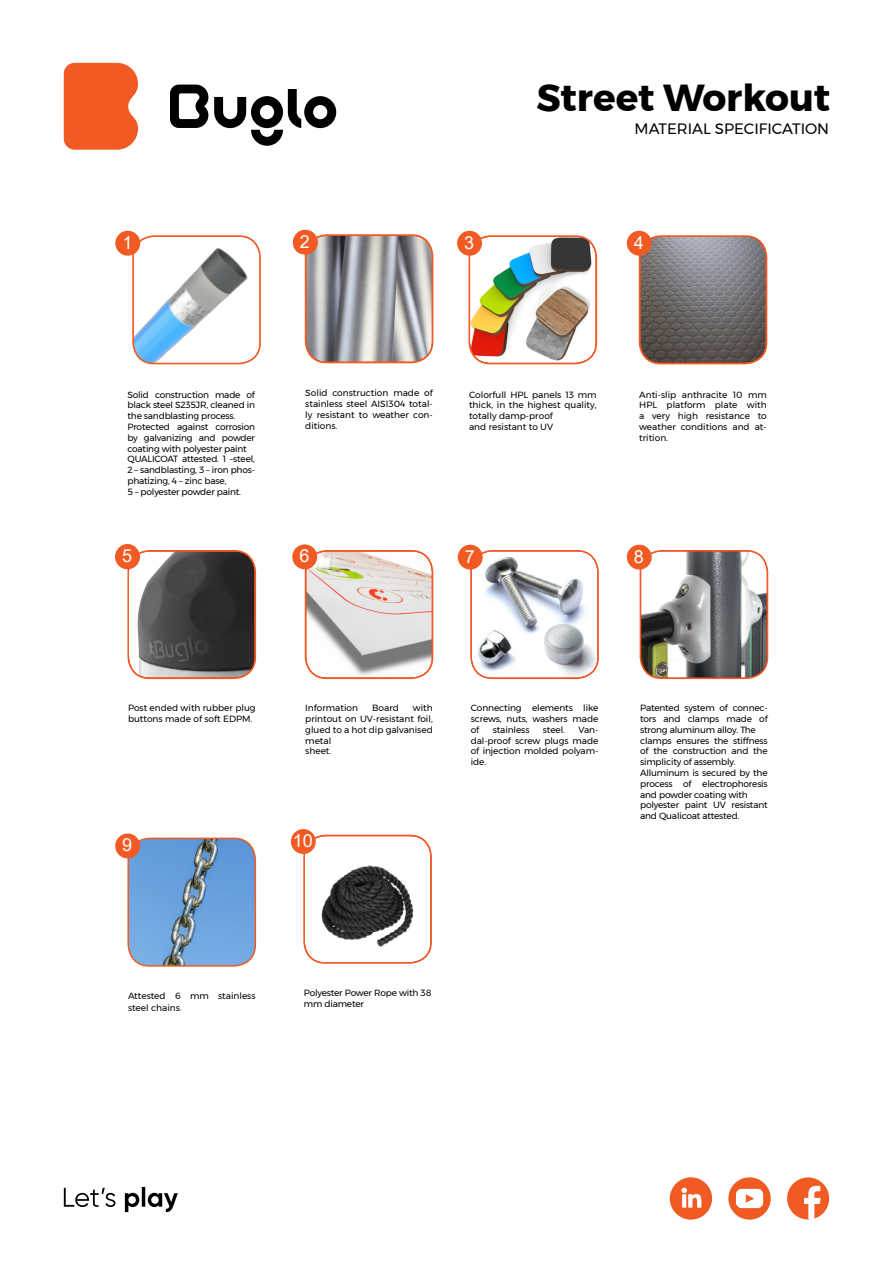
<style>
.page{position:relative;width:893px;height:1263px;background:#fff}
.page>*{position:absolute;margin:0;border:0;box-sizing:border-box;transform-origin:0 0}
.t1{font:700 37.5px "Montserrat";color:#000}
.t2{font:18px "Arial";color:#fff}
.t3{font:15px "Montserrat";color:#000}
.t4{font:9px/10.8px "Montserrat";letter-spacing:-.02em;color:#000;text-align:justify}
.t5{font:9px/10.8px "Montserrat";color:#000}
.s1{font-size:10.5px;color:#6d6e71}
</style>
<div class="page">
<svg style="left:64px;top:1187px;width:114px;height:25px"></svg>
<svg style="left:135px;top:236px;width:125px;height:128px"></svg>
<div style="left:132px;top:235px;width:129px;height:129px;border:2px solid #f15a22;border-radius:21px"></div>
<svg style="left:306px;top:235px;width:127px;height:128px"></svg>
<div style="left:305px;top:234px;width:128px;height:129px;border:2px solid #f15a22;border-radius:21px"></div>
<img style="left:471px;top:236px;width:125px;height:128px">
<div style="left:468px;top:235px;width:129px;height:129px;border:2px solid #f15a22;border-radius:21px"></div>
<svg style="left:639px;top:236px;width:128px;height:128px"></svg>
<div style="left:639px;top:235px;width:128px;height:129px;border:2px solid #f15a22;border-radius:21px"></div>
<svg style="left:130px;top:551px;width:125px;height:127px"></svg>
<div style="left:127px;top:550px;width:129px;height:129px;border:2px solid #f15a22;border-radius:21px"></div>
<svg style="left:640px;top:551px;width:127px;height:127px"></svg>
<div style="left:640px;top:550px;width:128px;height:129px;border:2px solid #f15a22;border-radius:21px"></div>
<svg style="left:473px;top:551px;width:125px;height:127px"></svg>
<div style="left:470px;top:550px;width:129px;height:129px;border:2px solid #f15a22;border-radius:21px"></div>
<svg style="left:305px;top:551px;width:128px;height:127px"></svg>
<div style="left:305px;top:550px;width:128px;height:129px;border:2px solid #f15a22;border-radius:21px"></div>
<svg style="left:130px;top:838px;width:125px;height:126px"></svg>
<div style="left:127px;top:837px;width:129px;height:130px;border:2px solid #f15a22;border-radius:21px"></div>
<div style="left:116px;top:232px;width:23px;height:23px;background:#f15a22;border-radius:50%"></div>
<div style="left:115px;top:231px;width:25px;height:25px;border:2px solid #f15a22;border-radius:50%"></div>
<div style="left:459px;top:545px;width:23px;height:24px;background:#f15a22;border-radius:50%"></div>
<div style="left:458px;top:545px;width:25px;height:25px;border:2px solid #f15a22;border-radius:50%"></div>
<div style="left:458px;top:232px;width:23px;height:23px;background:#f15a22;border-radius:50%"></div>
<div style="left:457px;top:231px;width:25px;height:25px;border:2px solid #f15a22;border-radius:50%"></div>
<div style="left:116px;top:834px;width:23px;height:24px;background:#f15a22;border-radius:50%"></div>
<div style="left:115px;top:833px;width:25px;height:25px;border:2px solid #f15a22;border-radius:50%"></div>
<div style="left:116px;top:545px;width:23px;height:23px;background:#f15a22;border-radius:50%"></div>
<div style="left:115px;top:544px;width:25px;height:25px;border:2px solid #f15a22;border-radius:50%"></div>
<div style="left:294px;top:230px;width:23px;height:24px;background:#f15a22;border-radius:50%"></div>
<div style="left:293px;top:230px;width:25px;height:25px;border:2px solid #f15a22;border-radius:50%"></div>
<div style="left:628px;top:545px;width:23px;height:24px;background:#f15a22;border-radius:50%"></div>
<div style="left:627px;top:545px;width:25px;height:25px;border:2px solid #f15a22;border-radius:50%"></div>
<div style="left:628px;top:232px;width:23px;height:23px;background:#f15a22;border-radius:50%"></div>
<div style="left:627px;top:231px;width:25px;height:25px;border:2px solid #f15a22;border-radius:50%"></div>
<div style="left:293px;top:545px;width:23px;height:23px;background:#f15a22;border-radius:50%"></div>
<div style="left:292px;top:544px;width:25px;height:25px;border:2px solid #f15a22;border-radius:50%"></div>
<img style="left:533px;top:618px;width:63px;height:61px">
<svg style="left:306px;top:835px;width:125px;height:126px"></svg>
<div style="left:303px;top:835px;width:129px;height:129px;border:2px solid #f15a22;border-radius:21px"></div>
<div style="left:292px;top:830px;width:23px;height:23px;background:#f15a22;border-radius:50%"></div>
<div style="left:291px;top:829px;width:25px;height:25px;border:2px solid #f15a22;border-radius:50%"></div>
<svg style="left:214px;top:89px;width:122px;height:57px"></svg>
<svg style="left:170px;top:85px;width:38px;height:43px"></svg>
<svg style="left:64px;top:63px;width:74px;height:87px"></svg>
<div style="left:670px;top:1177px;width:42px;height:42px;background:#f15a22;border-radius:50%"></div>
<svg style="left:681px;top:1187px;width:20px;height:21px"></svg>
<div style="left:787px;top:1177px;width:42px;height:42px;background:#f15a22;border-radius:50%"></div>
<svg style="left:804px;top:1186px;width:17px;height:33px"></svg>
<div style="left:728px;top:1177px;width:43px;height:42px;background:#f15a22;border-radius:50%"></div>
<svg style="left:736px;top:1189px;width:27px;height:19px"></svg>
<h2 class="t2" style="left:122px;top:230px;width:12px">1</h2>
<h2 class="t2" style="left:300px;top:229px;width:12px">2</h2>
<h2 class="t2" style="left:464px;top:230px;width:12px">3</h2>
<h1 class="t1" style="left:536px;top:67px;width:295px">Street Workout</h1>
<h3 class="t3" style="left:635px;top:117px;width:196px">MATERIAL SPECIFICATION</h3>
<h2 class="t2" style="left:634px;top:230px;width:12px">4</h2>
<p class="t4" style="left:127px;top:389px;width:129px;text-align:left">Solid construction made of black steel S235JR, cleaned in the sandblasting process.<br>Protected against corrosion by galvanizing and powder coating with polyester paint<br>QUALICOAT attested. 1 –steel,<br>2 – sandblasting, 3 – iron phos&shy;phatizing, 4 – zinc base,<br>5 – polyester powder paint.</p>
<h2 class="t2" style="left:122px;top:544px;width:12px">5</h2>
<p class="t4" style="left:305px;top:388px;width:129px">Solid construction made of stainless steel AISI304 total&shy;ly resistant to weather con&shy;ditions.</p>
<p class="t5" style="left:469px;top:389px;width:129px">Colorfull HPL panels 13 mm thick, in the highest quality, totally damp-proof<br>and resistant to UV</p>
<p class="t4" style="left:639px;top:389px;width:129px">Anti-slip anthracite 10 mm HPL platform plate with a very high resistance to weather conditions and at&shy;trition.</p>
<h2 class="t2" style="left:299px;top:544px;width:12px">6</h2>
<h2 class="t2" style="left:465px;top:544px;width:12px">7</h2>
<h2 class="t2" style="left:634px;top:544px;width:12px">8</h2>
<p class="t5" style="left:128px;top:702px;width:129px">Post ended with rubber plug buttons made of soft EDPM.</p>
<h2 class="t2" style="left:122px;top:833px;width:12px">9</h2>
<p class="t5" style="left:305px;top:702px;width:54px">Information</p>
<p class="t4" style="left:372px;top:702px;width:28px">Board</p>
<p class="t5" style="left:305px;top:702px;width:129px;text-indent:108px">with printout on UV-resistant foil, glued to a hot dip galvanised metal<br>sheet.</p>
<h2 class="t2" style="left:293px;top:828px;width:22px">10</h2>
<p class="t4" style="left:471px;top:702px;width:129px">Connecting elements like screws, nuts, washers made of</p>
<p class="t4" style="left:493px;top:724px;width:38px">stainless</p>
<p class="t4" style="left:543px;top:724px;width:24px">steel.</p>
<p class="t4" style="left:471px;top:724px;width:129px;text-indent:108px">Van&shy;dal-proof screw plugs made of injection molded polyam&shy;ide.</p>
<p class="t4" style="left:640px;top:702px;width:129px;text-align:left">Patented system of connec&shy;tors and clamps made of strong aluminum alloy. The clamps ensures the stiffness of the construction and the simplicity of assembly.<br>Alluminum is secured by the process of electrophoresis and powder coating with polyester paint UV resistant and Qualicoat attested.</p>
<p class="t5" style="left:128px;top:989px;width:129px;line-height:12.6px">Attested 6 mm stainless steel chains<span class="s1">.</span></p>
<p class="t4" style="left:304px;top:987px;width:129px">Polyester Power Rope with 38 mm diameter</p>
</div>
